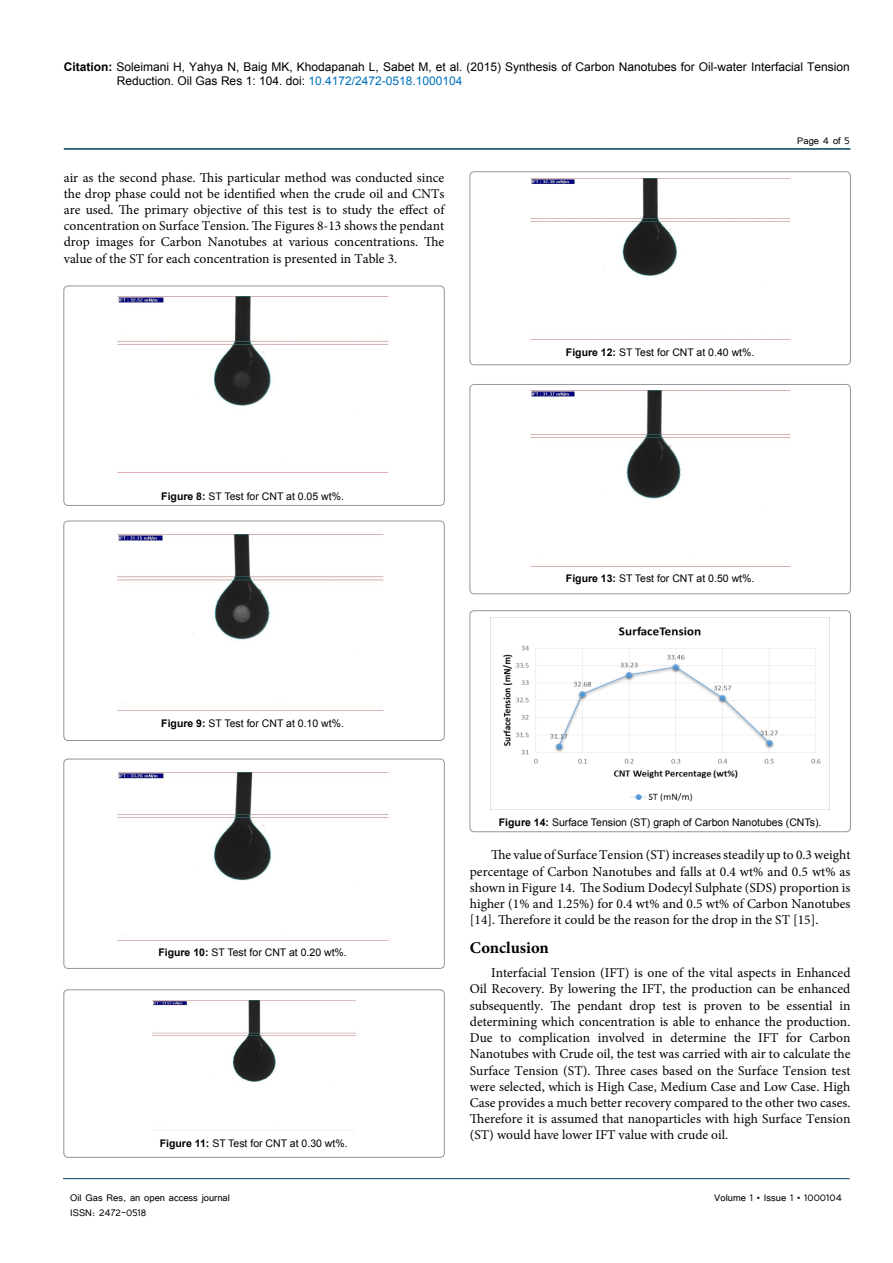
<style>
.page{position:relative;width:893px;height:1263px;background:#fff}
.page>*{position:absolute;margin:0;border:0;box-sizing:border-box;transform-origin:0 0}
.t1{font:700 16.5px "Minion Pro";color:#000}
.t2{font:13.5px/16.2px "Minion Pro";color:#000;text-align:justify}
.t3{font:12px/14.4px "Arial";color:#000}
.t4{font:12px "Tunga";color:#000}
.t5{font:10.5px "Arial";color:#000}
.s1{font-weight:700}
.s2{color:#0072bc}
</style>
<div class="page">
<hr style="left:64px;top:148px;width:786px;height:2px;background:#004159">
<hr style="left:63px;top:1178px;width:787px;height:1px;background:#004159">
<div style="left:64px;top:286px;width:380px;height:219px;border:1px solid #939598;border-radius:4px"></div>
<img style="left:117px;top:297px;width:271px;height:176px">
<div style="left:64px;top:521px;width:380px;height:219px;border:1px solid #939598;border-radius:4px"></div>
<img style="left:117px;top:535px;width:266px;height:169px">
<div style="left:64px;top:759px;width:380px;height:209px;border:1px solid #939598;border-radius:4px"></div>
<img style="left:117px;top:773px;width:271px;height:162px">
<div style="left:64px;top:990px;width:380px;height:167px;border:1px solid #939598;border-radius:4px"></div>
<img style="left:152px;top:1000px;width:204px;height:131px">
<div style="left:470px;top:172px;width:380px;height:193px;border:1px solid #939598;border-radius:4px"></div>
<img style="left:530px;top:178px;width:260px;height:156px">
<div style="left:470px;top:384px;width:380px;height:210px;border:1px solid #939598;border-radius:4px"></div>
<img style="left:530px;top:391px;width:260px;height:169px">
<div style="left:470px;top:611px;width:380px;height:221px;border:1px solid #939598;border-radius:4px"></div>
<img style="left:491px;top:617px;width:338px;height:185px">
<p class="t3" style="left:117px;top:60px;width:734px;text-indent:-53px"><span class="s1">Citation:</span> Soleimani H, Yahya N, Baig MK, Khodapanah L, Sabet M, et al. (2015) Synthesis of Carbon Nanotubes for Oil-water Interfacial Tension<br>Reduction. Oil Gas Res 1: 104. doi: <span class="s2">10.4172/2472-0518.1000104</span></p>
<p class="t2" style="left:64px;top:169px;width:382px">air as the second phase. This particular method was conducted since the drop phase could not be identified when the crude oil and CNTs are used. The primary objective of this test is to study the effect of concentration on Surface Tension. The Figures 8-13 shows the pendant drop images for Carbon Nanotubes at various concentrations. The value of the ST for each concentration is presented in Table 3.</p>
<p class="t5" style="left:161px;top:489px;width:184px"><span class="s1">Figure 8:</span> ST Test for CNT at 0.05 wt%.</p>
<p class="t4" style="left:797px;top:133px;width:54px">Page 4 of 5</p>
<p class="t5" style="left:566px;top:345px;width:190px"><span class="s1">Figure 12:</span> ST Test for CNT at 0.40 wt%.</p>
<p class="t5" style="left:566px;top:572px;width:190px"><span class="s1">Figure 13:</span> ST Test for CNT at 0.50 wt%.</p>
<p class="t5" style="left:161px;top:716px;width:184px"><span class="s1">Figure 9:</span> ST Test for CNT at 0.10 wt%.</p>
<p class="t5" style="left:158px;top:946px;width:190px"><span class="s1">Figure 10:</span> ST Test for CNT at 0.20 wt%.</p>
<p class="t5" style="left:160px;top:1136px;width:189px"><span class="s1">Figure 11:</span> ST Test for CNT at 0.30 wt%.</p>
<p class="t5" style="left:499px;top:815px;width:324px"><span class="s1">Figure 14:</span> Surface Tension (ST) graph of Carbon Nanotubes (CNTs).</p>
<p class="t2" style="left:470px;top:847px;width:382px;text-indent:21px">The value of Surface Tension (ST) increases steadily up to 0.3 weight percentage of Carbon Nanotubes and falls at 0.4 wt% and 0.5 wt% as shown in Figure 14. The Sodium Dodecyl Sulphate (SDS) proportion is higher (1% and 1.25%) for 0.4 wt% and 0.5 wt% of Carbon Nanotubes [14]. Therefore it could be the reason for the drop in the ST [15].</p>
<p class="t1" style="left:470px;top:936px;width:81px">Conclusion</p>
<p class="t2" style="left:470px;top:965px;width:382px;text-indent:21px">Interfacial Tension (IFT) is one of the vital aspects in Enhanced Oil Recovery. By lowering the IFT, the production can be enhanced subsequently. The pendant drop test is proven to be essential in determining which concentration is able to enhance the production.<br>Due to complication involved in determine the IFT for Carbon Nanotubes with Crude oil, the test was carried with air to calculate the Surface Tension (ST). Three cases based on the Surface Tension test were selected, which is High Case, Medium Case and Low Case. High Case provides a much better recovery compared to the other two cases.<br>Therefore it is assumed that nanoparticles with high Surface Tension (ST) would have lower IFT value with crude oil.</p>
<p class="t4" style="left:70px;top:1190px;width:161px">Oil Gas Res, an open access journal</p>
<p class="t4" style="left:714px;top:1190px;width:129px">Volume 1 • Issue 1 • 1000104</p>
<p class="t4" style="left:70px;top:1204px;width:78px">ISSN: 2472-0518</p>
</div>
